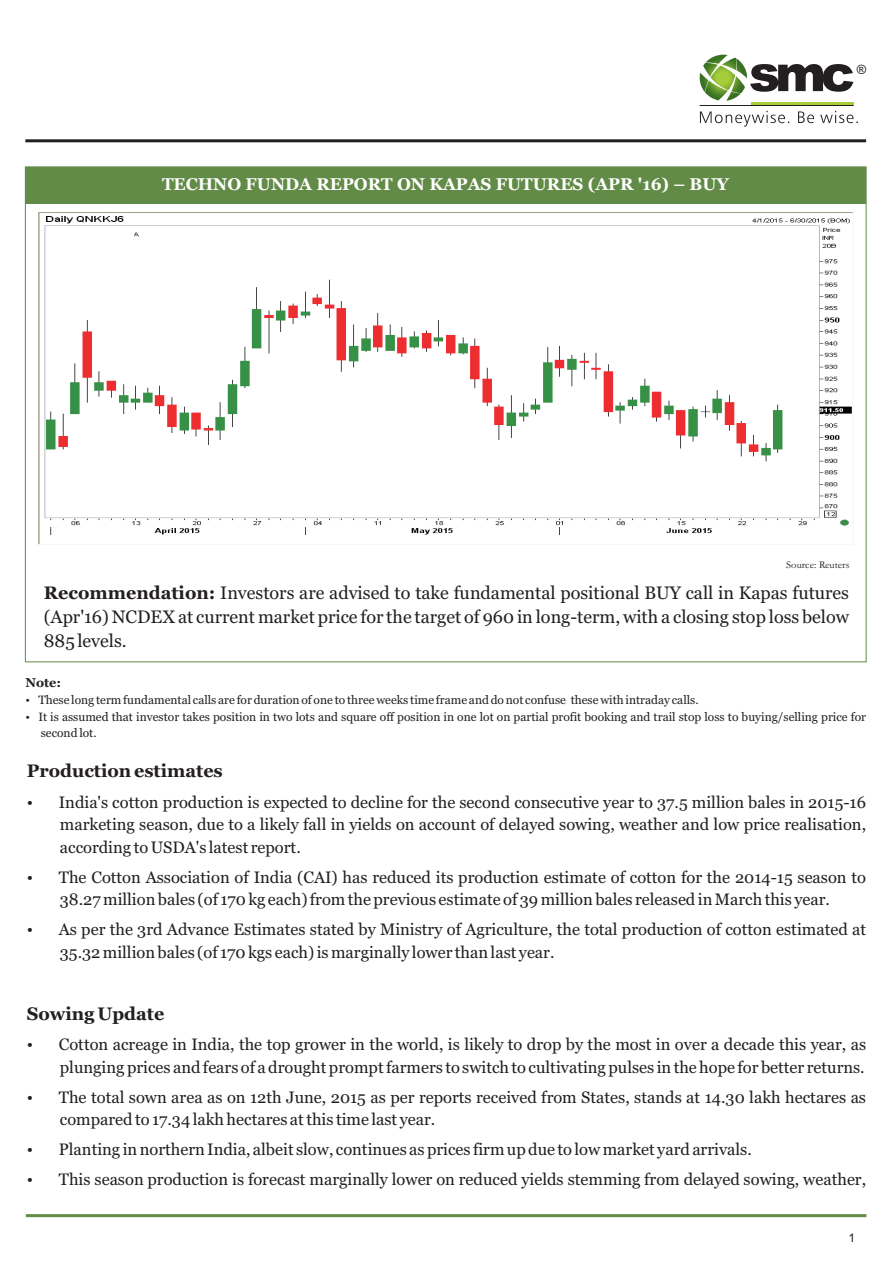
<style>
.page{position:relative;width:893px;height:1263px;background:#fff}
.page>*{position:absolute;margin:0;border:0;box-sizing:border-box;transform-origin:0 0}
.t1{font:18px/23.7px "Georgia";color:#231f20;text-align:justify}
.t2{font:700 18px "Georgia";color:#231f20}
.t3{font:700 16.95px "Georgia";color:#fff}
.t4{font:16.5px/22.5px "Georgia";color:#231f20}
.t5{font:700 12.75px "Georgia";color:#231f20}
.t6{font:12.75px "Arial";color:#231f20}
.t7{font:12px/15.8px "Georgia";color:#231f20}
.t8{font:12px "Arial";color:#231f20}
.t9{font:10.5px "Garamond";color:#231f20}
.s1{font-weight:700}
</style>
<div class="page">
<hr style="left:26px;top:1214px;width:840px;height:3px;background:#628b47">
<hr style="left:25px;top:139px;width:841px;height:3px;background:#231f20">
<div style="left:25px;top:167px;width:841px;height:37px;background:#628b47"></div>
<img style="left:38px;top:213px;width:815px;height:331px">
<svg style="left:750px;top:64px;width:103px;height:28px"></svg>
<img style="left:700px;top:55px;width:47px;height:46px">
<hr style="left:750px;top:102px;width:103px;height:3px;background:#a6ce39">
<svg style="left:700px;top:111px;width:158px;height:16px"></svg>
<hr style="left:700px;top:105px;width:153px;height:1px;background:#231f20">
<div style="left:139px;top:232px;width:60px;height:10px;background:#fff"></div>
<div style="left:50px;top:232px;width:84px;height:10px;background:#fff"></div>
<p class="t3" style="left:162px;top:177px;width:568px">TECHNO FUNDA REPORT ON KAPAS FUTURES (APR '16) – BUY</p>
<p class="t6" style="left:857px;top:64px;width:11px">®</p>
<p class="t9" style="left:786px;top:561px;width:65px">Source: Reuters</p>
<p class="t1" style="left:44px;top:583px;width:807px"><span class="s1">Recommendation:</span> Investors are advised to take fundamental positional BUY call in Kapas futures (Apr'16) NCDEX at current market price for the target of 960 in long-term, with a closing stop loss below 885 levels.</p>
<p class="t5" style="left:25px;top:677px;width:37px">Note:</p>
<p class="t7" style="left:25px;top:693px;width:675px">•These long term fundamental calls are for duration of one to three weeks time frame and do not confuse these with intraday calls.</p>
<p class="t7" style="left:41px;top:710px;width:827px;text-indent:-15px">•It is assumed that investor takes position in two lots and square off position in one lot on partial profit booking and trail stop loss to buying/selling price for second lot.</p>
<p class="t2" style="left:27px;top:763px;width:198px">Production estimates</p>
<p class="t4" style="left:60px;top:792px;width:808px;text-align:justify;text-indent:-33px">•India's cotton production is expected to decline for the second consecutive year to 37.5 million bales in 2015-16 marketing season, due to a likely fall in yields on account of delayed sowing, weather and low price realisation, according to USDA's latest report.</p>
<p class="t4" style="left:27px;top:867px;width:841px;text-align:center">•The Cotton Association of India (CAI) has reduced its production estimate of cotton for the 2014-15 season to<br>38.27 million bales (of 170 kg each) from the previous estimate of 39 million bales released in March this year.</p>
<p class="t4" style="left:60px;top:919px;width:808px;text-indent:-33px">•As per the 3rd Advance Estimates stated by Ministry of Agriculture, the total production of cotton estimated at<br>35.32 million bales (of 170 kgs each) is marginally lower than last year.</p>
<p class="t2" style="left:27px;top:1006px;width:139px">Sowing Update</p>
<p class="t4" style="left:27px;top:1035px;width:841px;text-align:right">•Cotton acreage in India, the top grower in the world, is likely to drop by the most in over a decade this year, as plunging prices and fears of a drought prompt farmers to switch to cultivating pulses in the hope for better returns.</p>
<p class="t4" style="left:60px;top:1087px;width:808px;text-indent:-33px">•The total sown area as on 12th June, 2015 as per reports received from States, stands at 14.30 lakh hectares as compared to 17.34 lakh hectares at this time last year.</p>
<p class="t4" style="left:27px;top:1140px;width:726px">•Planting in northern India, albeit slow, continues as prices firm up due to low market yard arrivals.</p>
<p class="t4" style="left:27px;top:1170px;width:841px">•This season production is forecast marginally lower on reduced yields stemming from delayed sowing, weather,</p>
<p class="t8" style="left:849px;top:1233px;width:8px">1</p>
</div>
